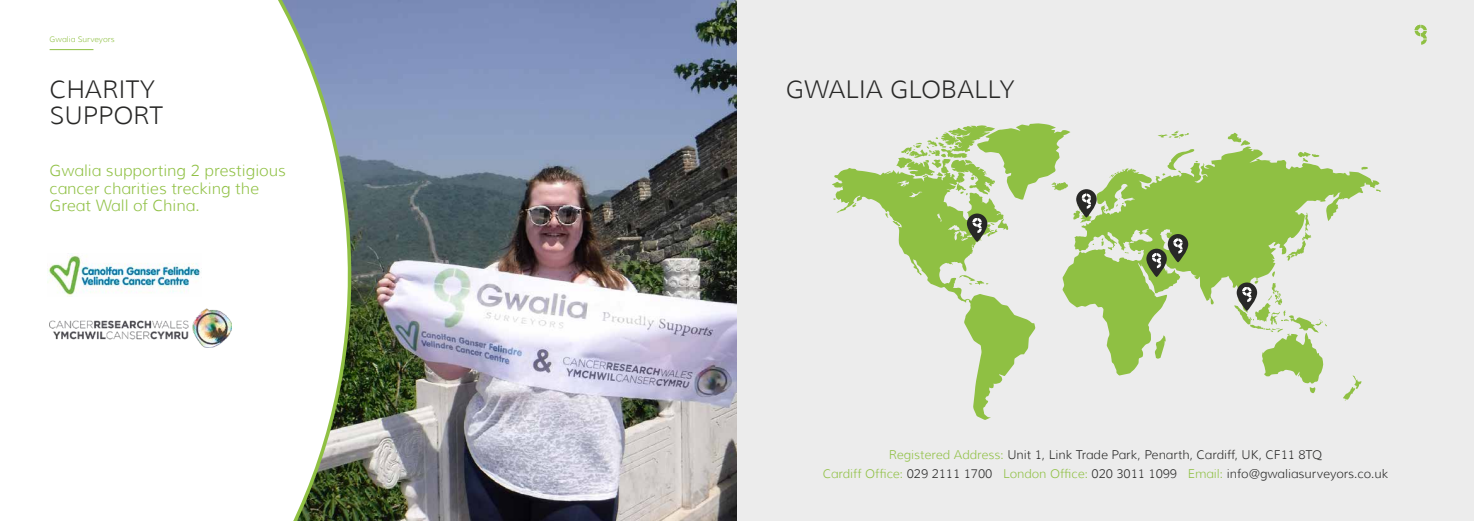
<style>
.page{position:relative;width:1474px;height:521px;background:#fff}
.page>*{position:absolute;margin:0;border:0;box-sizing:border-box;transform-origin:0 0}
.t1{font:300 24.5px/26.2px "Muli";color:#282827}
.t2{font:300 15.75px/17.5px "Muli";color:#8fc043}
.t3{font:300 12.25px/18.4px "Muli";color:#282827;text-align:center}
.t4{font:300 7.88px "Muli";color:#8fc043}
.s1{color:#8fc043}
</style>
<div class="page">
<img style="left:377px;top:0;width:360px;height:521px">
<svg style="left:47px;top:0;width:330px;height:521px"></svg>
<div style="left:737px;top:0;width:736px;height:521px;background:#ececec"></div>
<img style="left:48px;top:253px;width:154px;height:44px">
<img style="left:50px;top:309px;width:181px;height:39px">
<svg style="left:1414px;top:25px;width:12px;height:20px"></svg>
<hr style="left:50px;top:49px;width:43px;height:1px;background:#8fc043">
<svg style="left:832px;top:123px;width:548px;height:297px"></svg>
<svg style="left:966px;top:213px;width:21px;height:29px"></svg>
<svg style="left:1076px;top:189px;width:20px;height:28px"></svg>
<svg style="left:1146px;top:234px;width:42px;height:43px;background:#7d925b"></svg>
<svg style="left:1236px;top:282px;width:21px;height:29px"></svg>
<p class="t4" style="left:50px;top:35px;width:66px">Gwalia Surveyors</p>
<h1 class="t1" style="left:50px;top:76px;width:115px">CHARITY<br>SUPPORT</h1>
<p class="t2" style="left:50px;top:162px;width:238px">Gwalia supporting 2 prestigious cancer charities trecking the<br>Great Wall of China.</p>
<h1 class="t1" style="left:785px;top:76px;width:230px">GWALIA GLOBALLY</h1>
<p class="t3" style="left:822px;top:446px;width:567px"><span class="s1">Registered Address:</span> Unit 1, Link Trade Park, Penarth, Cardiff, UK, CF11 8TQ<br><span class="s1">Cardiff Office:</span> 029 2111 1700 <span class="s1">London Office:</span> 020 3011 1099 <span class="s1">Email:</span> info@gwaliasurveyors.co.uk</p>
</div>
